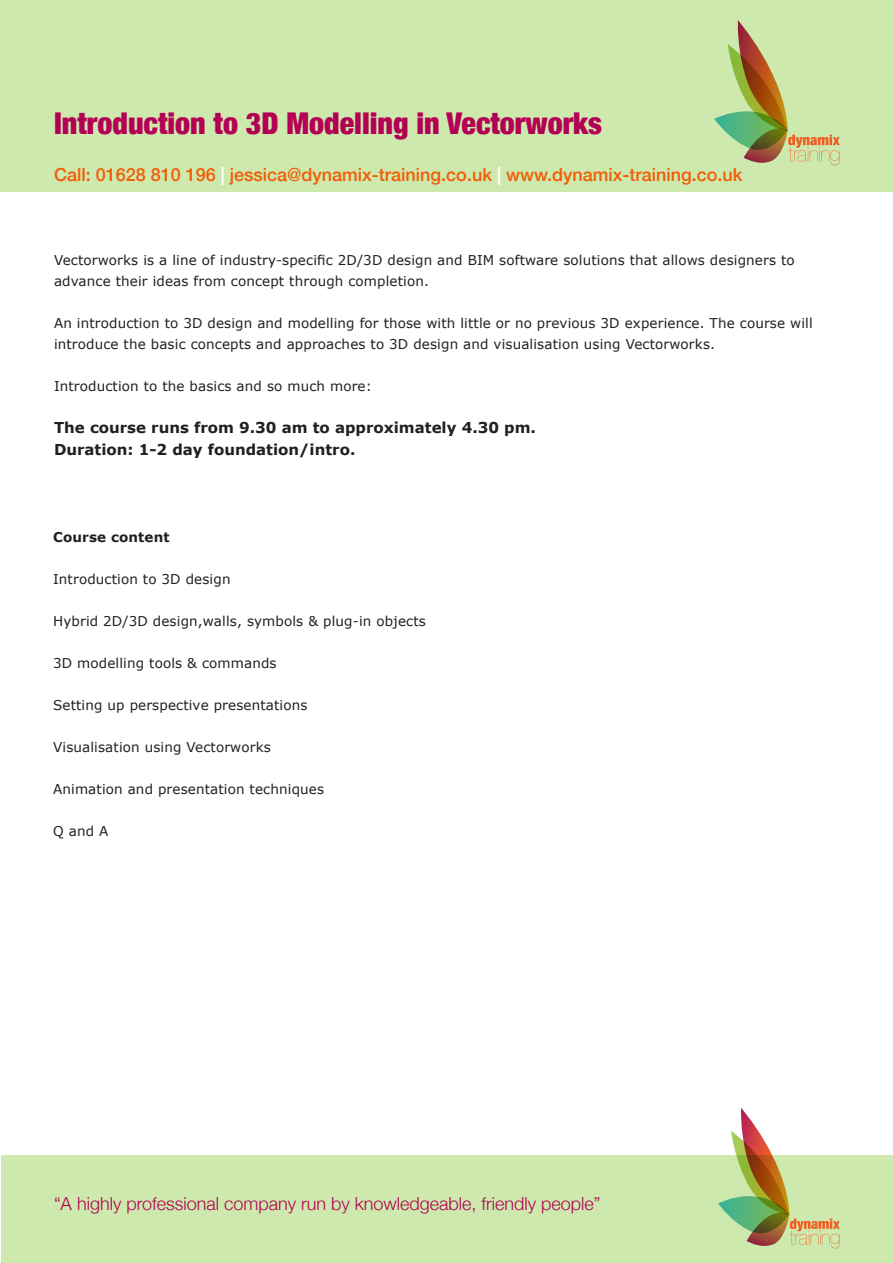
<style>
.page{position:relative;width:893px;height:1263px;background:#fff}
.page>*{position:absolute;margin:0;border:0;box-sizing:border-box;transform-origin:0 0}
.Course_headings{font:900 condensed 30px "Helvetica Neue";color:#b30054}
.t1{font:500 18px "Helvetica Neue";color:#f25c05}
.t2{font:300 18px "Helvetica Neue";color:#b30054}
.t3{font:700 15px "Verdana";color:#231f20}
.Point{font:13.5px/21px "Verdana";letter-spacing:.01em;color:#231f20}
.Point-2{font:700 13.5px "Verdana";letter-spacing:.01em;color:#231f20}
.s1{color:#fff}
</style>
<div class="page">
<div style="left:1px;top:1155px;width:892px;height:108px;background:#cee9ad"></div>
<div style="left:0;top:0;width:893px;height:191px;background:#cee9ad"></div>
<svg style="left:714px;top:20px;width:126px;height:145px"></svg>
<svg style="left:718px;top:1108px;width:122px;height:140px"></svg>
<p class="Course_headings" style="left:54px;top:98px;width:550px">Introduction to 3D Modelling in Vectorworks</p>
<h2 class="t1" style="left:54px;top:161px;width:690px">Call: 01628 810 196 <span class="s1">|</span> jessica@dynamix-training.co.uk <span class="s1">|</span> www.dynamix-training.co.uk</h2>
<p class="Point" style="left:54px;top:250px;width:742px">Vectorworks is a line of industry-specific 2D/3D design and BIM software solutions that allows designers to advance their ideas from concept through completion.</p>
<p class="Point" style="left:54px;top:313px;width:760px">An introduction to 3D design and modelling for those with little or no previous 3D experience. The course will introduce the basic concepts and approaches to 3D design and visualisation using Vectorworks.</p>
<p class="Point" style="left:54px;top:376px;width:319px">Introduction to the basics and so much more:</p>
<p class="t3" style="left:54px;top:418px;width:483px">The course runs from 9.30 am to approximately 4.30 pm.</p>
<p class="t3" style="left:54px;top:439px;width:303px">Duration: 1-2 day foundation/intro.</p>
<p class="Point-2" style="left:53px;top:528px;width:118px">Course content</p>
<p class="Point" style="left:53px;top:569px;width:179px">Introduction to 3D design</p>
<p class="Point" style="left:53px;top:611px;width:374px">Hybrid 2D/3D design,walls, symbols &amp; plug-in objects</p>
<p class="Point" style="left:53px;top:653px;width:225px">3D modelling tools &amp; commands</p>
<p class="Point" style="left:53px;top:695px;width:256px">Setting up perspective presentations</p>
<p class="Point" style="left:53px;top:737px;width:219px">Visualisation using Vectorworks</p>
<p class="Point" style="left:53px;top:779px;width:272px">Animation and presentation techniques</p>
<p class="Point" style="left:53px;top:821px;width:57px">Q and A</p>
<h2 class="t2" style="left:54px;top:1189px;width:548px">“A highly professional company run by knowledgeable, friendly people”</h2>
</div>
